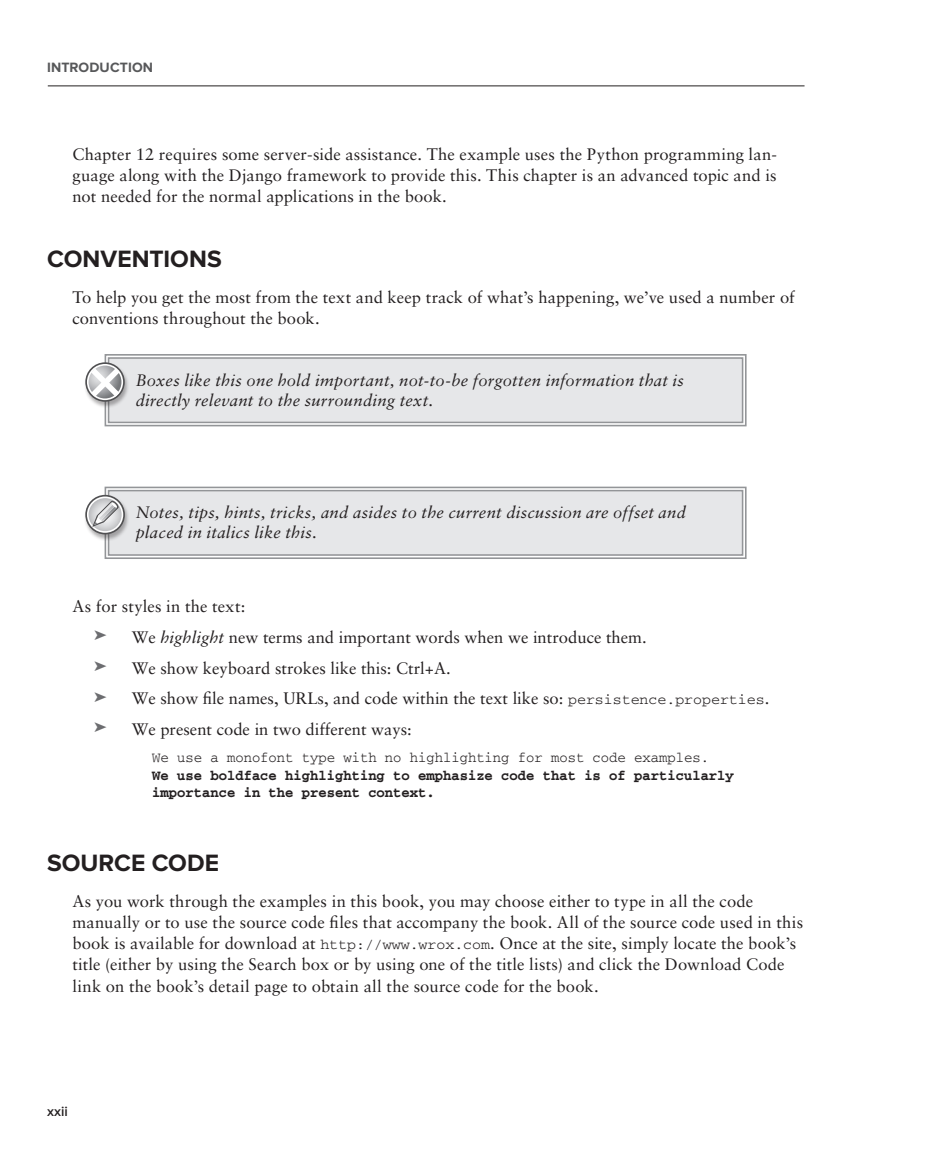
<style>
.page{position:relative;width:930px;height:1166px;background:#fff}
.page>*{position:absolute;margin:0;border:0;box-sizing:border-box;transform-origin:0 0}
.t1{font:700 24.5px "Proxima Nova";color:#231f20}
.t2{font:16.62px/21px "Sabon";color:#231f20}
.t3{font:italic 16.62px/20.1px "Sabon";letter-spacing:.015em;color:#231f20}
.t4{font:700 14.88px/17.5px "Wiley Code";color:#231f20;scale:.93 1}
.t5{font:14.88px "Wiley Code";color:#231f20}
.t6{font:700 14px "Proxima Nova";letter-spacing:.005em;color:#57585a}
.t7{font:600 14px "Proxima Nova";color:#231f20}
.s1{font-style:italic}
.s2{font-family:"Sabon";font-size:16.62px}
.s3{font-weight:400}
.s4{font-family:"Wiley Code";font-size:14.88px}
</style>
<div class="page">
<hr style="left:48px;top:85px;width:756px;height:1px;background:#231f20">
<svg style="left:104px;top:354px;width:643px;height:73px;background:#e2e3e5"></svg>
<div style="left:108px;top:357px;width:635px;height:66px;border:2px solid #939598"></div>
<div style="left:83px;top:362px;width:46px;height:46px;background:#231f20;opacity:.35"></div>
<svg style="left:85px;top:362px;width:40px;height:40px"></svg>
<svg style="left:87px;top:364px;width:36px;height:36px"></svg>
<svg style="left:89px;top:365px;width:32px;height:33px"></svg>
<svg style="left:91px;top:368px;width:28px;height:28px"></svg>
<svg style="left:104px;top:486px;width:643px;height:73px;background:#e2e3e5"></svg>
<div style="left:108px;top:490px;width:635px;height:65px;border:2px solid #939598"></div>
<div style="left:83px;top:494px;width:46px;height:46px;background:#231f20;opacity:.35"></div>
<svg style="left:85px;top:495px;width:40px;height:39px"></svg>
<svg style="left:87px;top:496px;width:36px;height:36px"></svg>
<svg style="left:89px;top:498px;width:33px;height:33px"></svg>
<svg style="left:93px;top:500px;width:25px;height:26px"></svg>
<p class="t6" style="left:47px;top:59px;width:107px">INTRODUCTION</p>
<p class="t2" style="left:72px;top:143px;width:705px;text-align:justify">Chapter 12 requires some server-side assistance. The example uses the Python programming lan&shy;guage along with the Django framework to provide this. This chapter is an advanced topic and is not needed for the normal applications in the book.</p>
<p class="t1" style="left:47px;top:244px;width:176px">CONVENTIONS</p>
<p class="t2" style="left:72px;top:287px;width:723px">To help you get the most from the text and keep track of what’s happening, we’ve used a number of conventions throughout the book.</p>
<p class="t3" style="left:136px;top:370px;width:549px">Boxes like this one hold important, not-to-be forgotten information that is directly relevant to the surrounding text.</p>
<p class="t3" style="left:136px;top:502px;width:551px">Notes, tips, hints, tricks, and asides to the current discussion are offset and placed in italics like this.</p>
<p class="t2" style="left:132px;top:589px;width:516px;line-height:31.5px;text-indent:-59px">As for styles in the text:<br>We <span class="s1">highlight</span> new terms and important words when we introduce them.</p>
<p class="t2" style="left:132px;top:657px;width:320px">We show keyboard strokes like this: Ctrl+A.</p>
<p class="t2" style="left:132px;top:687px;width:433px">We show file names, URLs, and code within the text like so:</p>
<p class="t5" style="left:568px;top:692px;width:202px">persistence.properties<span class="s2">.</span></p>
<p class="t2" style="left:132px;top:718px;width:281px">We present code in two different ways:</p>
<p class="t4" style="left:152px;top:749px;width:626px"><span class="s3">We use a monofont type with no highlighting for most code examples.<br></span>We use boldface highlighting to emphasize code that is of particularly importance in the present context.</p>
<p class="t1" style="left:47px;top:848px;width:173px">SOURCE CODE</p>
<p class="t2" style="left:72px;top:890px;width:732px">As you work through the examples in this book, you may choose either to type in all the code manually or to use the source code files that accompany the book. All of the source code used in this book is available for download at <span class="s4">http://www.wrox.com</span>. Once at the site, simply locate the book’s title (either by using the Search box or by using one of the title lists) and click the Download Code link on the book’s detail page to obtain all the source code for the book.</p>
<p class="t7" style="left:47px;top:1104px;width:22px">xxii</p>
</div>
